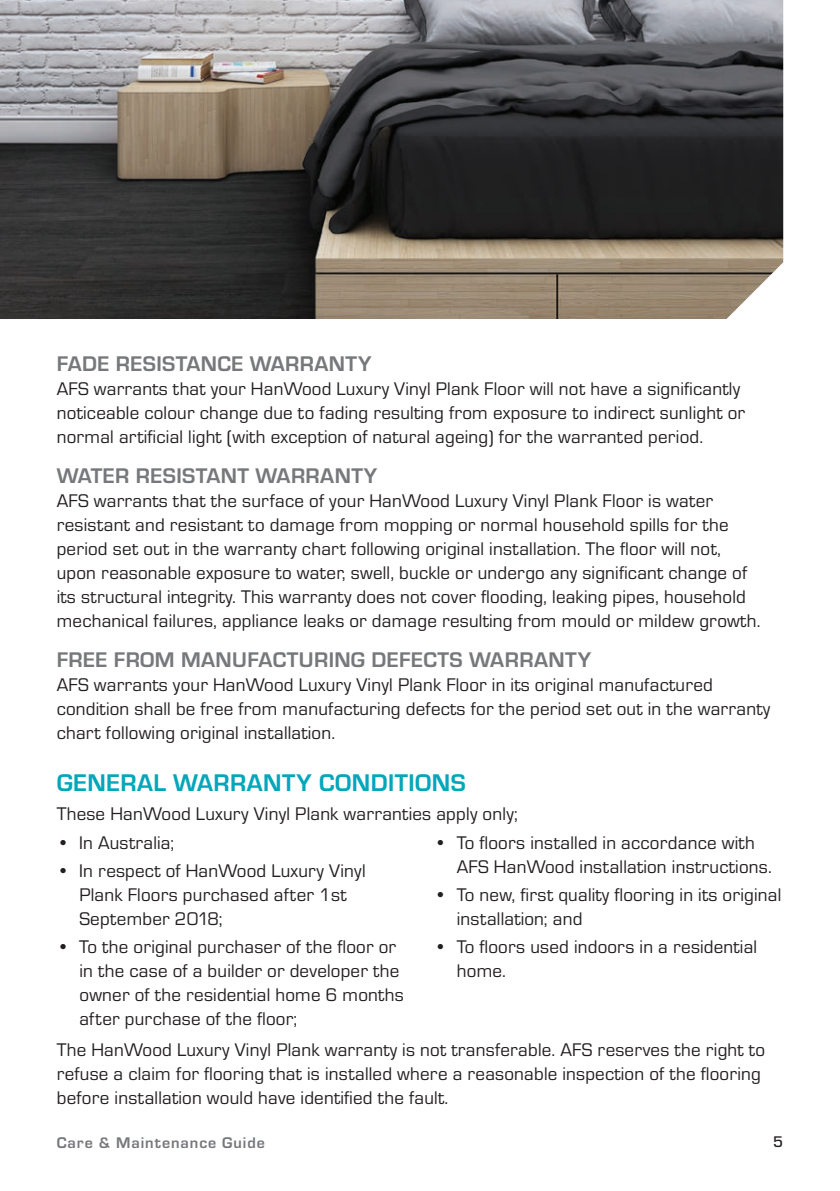
<style>
.page{position:relative;width:840px;height:1191px;background:#fff}
.page>*{position:absolute;margin:0;border:0;box-sizing:border-box;transform-origin:0 0}
.Heading{font:700 25px "Eurostile T";letter-spacing:.02em;color:#00a6b9}
.Sub_Heading{font:700 22px "Eurostile T";letter-spacing:.02em;color:#76787b}
.Body_Copy{font:19px/24px "Eurostile T";letter-spacing:.01em;color:#231f20}
.t1{font:700 16px "Eurostile T";letter-spacing:.06em;color:#76787b}
.t2{font:500 16px "Eurostile T";color:#231f20}
</style>
<div class="page">
<img style="left:0;top:0;width:782px;height:319px">
<p class="Sub_Heading" style="left:57px;top:351px;width:316px">FADE RESISTANCE WARRANTY</p>
<p class="Body_Copy" style="left:57px;top:376px;width:689px">AFS warrants that your HanWood Luxury Vinyl Plank Floor will not have a significantly noticeable colour change due to fading resulting from exposure to indirect sunlight or normal artificial light (with exception of natural ageing) for the warranted period.</p>
<p class="Sub_Heading" style="left:57px;top:464px;width:322px">WATER RESISTANT WARRANTY</p>
<p class="Body_Copy" style="left:57px;top:489px;width:705px">AFS warrants that the surface of your HanWood Luxury Vinyl Plank Floor is water resistant and resistant to damage from mopping or normal household spills for the period set out in the warranty chart following original installation. The floor will not, upon reasonable exposure to water, swell, buckle or undergo any significant change of its structural integrity. This warranty does not cover flooding, leaking pipes, household mechanical failures, appliance leaks or damage resulting from mould or mildew growth.</p>
<p class="Sub_Heading" style="left:57px;top:648px;width:535px">FREE FROM MANUFACTURING DEFECTS WARRANTY</p>
<p class="Body_Copy" style="left:57px;top:673px;width:714px">AFS warrants your HanWood Luxury Vinyl Plank Floor in its original manufactured condition shall be free from manufacturing defects for the period set out in the warranty chart following original installation.</p>
<p class="Heading" style="left:57px;top:769px;width:410px">GENERAL WARRANTY CONDITIONS</p>
<p class="Body_Copy" style="left:57px;top:802px;width:462px">These HanWood Luxury Vinyl Plank warranties apply only;</p>
<p class="Body_Copy" style="left:57px;top:830px;width:119px">• In Australia;</p>
<p class="Body_Copy" style="left:79px;top:858px;width:287px;text-indent:-23px">• In respect of HanWood Luxury Vinyl<br>Plank Floors purchased after 1st<br>September 2018;</p>
<p class="Body_Copy" style="left:79px;top:935px;width:326px;text-indent:-23px">• To the original purchaser of the floor or in the case of a builder or developer the owner of the residential home 6 months after purchase of the floor;</p>
<p class="Body_Copy" style="left:456px;top:830px;width:316px;text-indent:-23px">• To floors installed in accordance with<br>AFS HanWood installation instructions.</p>
<p class="Body_Copy" style="left:456px;top:882px;width:326px;text-indent:-23px">• To new, first quality flooring in its original installation; and</p>
<p class="Body_Copy" style="left:456px;top:935px;width:301px;text-indent:-23px">• To floors used indoors in a residential home.</p>
<p class="Body_Copy" style="left:57px;top:1038px;width:709px">The HanWood Luxury Vinyl Plank warranty is not transferable. AFS reserves the right to refuse a claim for flooring that is installed where a reasonable inspection of the flooring before installation would have identified the fault.</p>
<p class="t1" style="left:57px;top:1133px;width:210px">Care &amp; Maintenance Guide</p>
<p class="t2" style="left:772px;top:1133px;width:11px">5</p>
</div>
